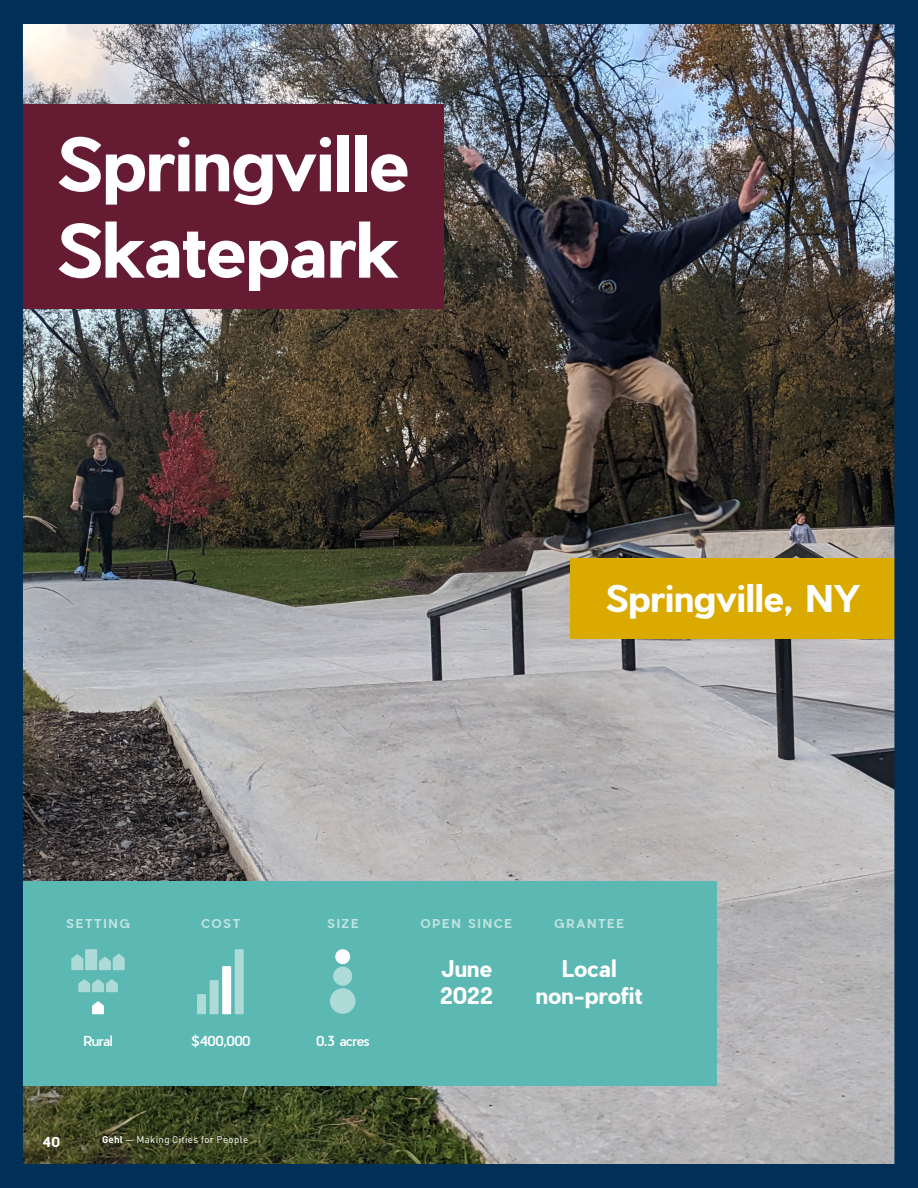
<style>
.page{position:relative;width:918px;height:1188px;background:#fff}
.page>*{position:absolute;margin:0;border:0;box-sizing:border-box;transform-origin:0 0}
.Chapter_heading{font:700 72px/86.4px "Pier Sans";letter-spacing:-.005em;color:#fff}
.Chapter_heading-2{font:700 36px "Pier Sans";color:#fff}
.Trumpet{font:700 22.5px/27px "Pier Sans";letter-spacing:.005em;color:#fff;text-align:center}
.Subtext_Title_-_whit{font:500 13.5px "Pier Sans";letter-spacing:-.03em;color:#fff}
.t1{font:700 13.5px "Pier Sans";color:#fff}
.Trumpet-2{font:700 12px "Pier Sans";letter-spacing:.145em;color:#bee3e0}
.t2{font:9.75px "DINOT";letter-spacing:.035em;color:#fff}
.s1{font-weight:700}
</style>
<div class="page">
<img style="left:0;top:0;width:918px;height:1188px">
<div style="left:336px;top:950px;width:13px;height:13px;background:#fff;border-radius:50%"></div>
<div style="left:335px;top:949px;width:15px;height:15px;border:2px solid #fff;border-radius:50%"></div>
<div style="left:334px;top:967px;width:18px;height:18px;background:#addbd8;border-radius:50%"></div>
<div style="left:333px;top:967px;width:19px;height:19px;border:2px solid #fff;border-radius:50%"></div>
<div style="left:331px;top:989px;width:24px;height:24px;background:#addbd8;border-radius:50%"></div>
<div style="left:330px;top:988px;width:25px;height:26px;border:2px solid #fff;border-radius:50%"></div>
<div style="left:198px;top:995px;width:7px;height:18px;background:#addbd8"></div>
<div style="left:197px;top:994px;width:9px;height:20px;border:2px solid #fff"></div>
<div style="left:210px;top:981px;width:8px;height:32px;background:#addbd8"></div>
<div style="left:210px;top:980px;width:9px;height:34px;border:2px solid #fff"></div>
<div style="left:223px;top:967px;width:7px;height:46px;background:#fff"></div>
<div style="left:222px;top:966px;width:9px;height:48px;border:2px solid #fff"></div>
<div style="left:236px;top:950px;width:7px;height:63px;background:#addbd8"></div>
<div style="left:235px;top:949px;width:9px;height:65px;border:2px solid #fff"></div>
<svg style="left:91px;top:1000px;width:14px;height:15px"></svg>
<svg style="left:70px;top:953px;width:14px;height:18px"></svg>
<svg style="left:77px;top:978px;width:42px;height:15px"></svg>
<div style="left:86px;top:950px;width:10px;height:19px;background:#addbd8"></div>
<div style="left:85px;top:949px;width:12px;height:21px;border:2px solid #fff"></div>
<svg style="left:98px;top:952px;width:28px;height:19px"></svg>
<p class="Chapter_heading" style="left:56px;top:121px;width:354px">Springville<br>Skatepark</p>
<p class="Chapter_heading-2" style="left:606px;top:574px;width:256px">Springville, NY</p>
<p class="Trumpet-2" style="left:66px;top:915px;width:65px">SETTING</p>
<p class="Subtext_Title_-_whit" style="left:84px;top:1032px;width:31px">Rural</p>
<p class="Trumpet-2" style="left:201px;top:915px;width:41px">COST</p>
<p class="Trumpet-2" style="left:327px;top:915px;width:33px">SIZE</p>
<p class="Trumpet-2" style="left:421px;top:915px;width:93px">OPEN SINCE</p>
<p class="Trumpet-2" style="left:554px;top:915px;width:71px">GRANTEE</p>
<p class="Subtext_Title_-_whit" style="left:191px;top:1032px;width:61px">$400,000</p>
<p class="Subtext_Title_-_whit" style="left:316px;top:1032px;width:55px">0.3 acres</p>
<p class="Trumpet" style="left:441px;top:955px;width:53px">June</p>
<p class="Trumpet" style="left:440px;top:982px;width:54px">2022</p>
<p class="Trumpet" style="left:536px;top:955px;width:108px">Local non-profit</p>
<p class="t1" style="left:43px;top:1133px;width:19px">40</p>
<p class="t2" style="left:102px;top:1133px;width:148px"><span class="s1">Gehl</span> — Making Cities for People</p>
</div>
